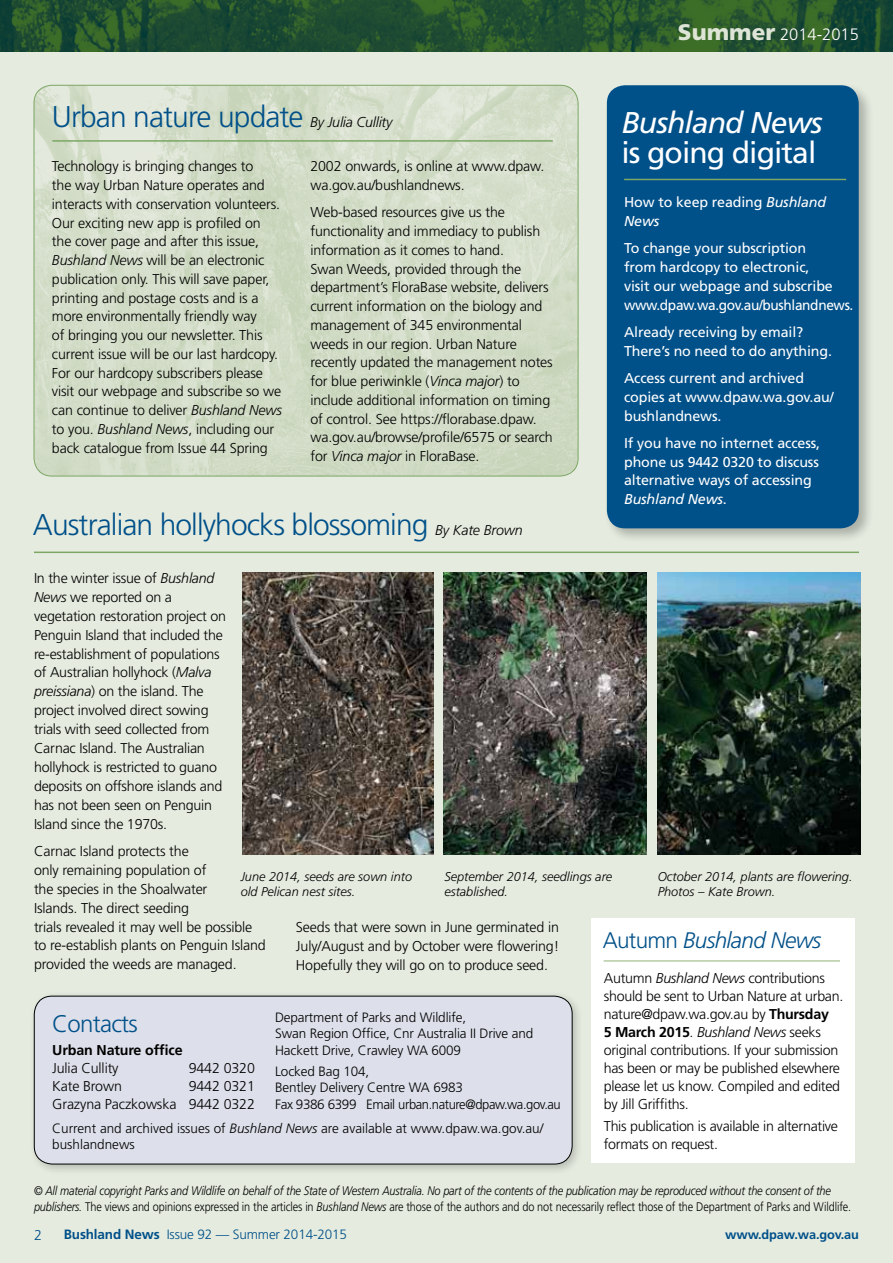
<style>
.page{position:relative;width:893px;height:1263px;background:#fff}
.page>*{position:absolute;margin:0;border:0;box-sizing:border-box;transform-origin:0 0}
.t1{font:300 30px "Frutiger";letter-spacing:-.03em;color:#005089}
.t2{font:30px "Frutiger";letter-spacing:-.03em;color:#fff}
.t3{font:italic 30px "Frutiger";letter-spacing:-.03em;color:#fff}
.t4{font:300 24px "Frutiger";letter-spacing:-.03em;color:#005089}
.t5{font:italic 300 22.5px "Frutiger";letter-spacing:-.03em;color:#005089}
.t6{font:300 16.5px "Frutiger";color:#fff}
.t7{font:300 14.25px/18.8px "Frutiger";letter-spacing:-.01em;color:#000}
.t8{font:14.25px/18.8px "Frutiger";letter-spacing:-.01em;color:#fff}
.t9{font:700 14.25px "Frutiger";letter-spacing:-.01em;color:#000}
.t10{font:300 14.25px "Frutiger";color:#005089}
.t11{font:300 13.5px/16.5px "Frutiger";letter-spacing:-.01em;color:#000}
.t12{font:300 13.5px/16.5px "Frutiger";letter-spacing:-.03em;color:#000}
.t13{font:300 13.5px "Frutiger";letter-spacing:-.01em;color:#005089}
.t14{font:italic 300 12.75px/15px "Frutiger";color:#000}
.t15{font:700 12.75px "Frutiger";letter-spacing:-.01em;color:#005089}
.t16{font:italic 300 12.45px/16.5px "Frutiger";letter-spacing:-.015em;color:#000;scale:.88 1}
.s1{font-style:italic;font-size:14.25px;color:#000}
.s2{font-style:italic}
.s3{font-weight:900;font-size:22.5px;color:#dee5d6}
.s4{font-style:normal}
.s5{font-weight:700}
</style>
<div class="page">
<div style="left:0;top:50px;width:893px;height:1213px;background:#e5ebdf"></div>
<img style="left:0;top:0;width:893px;height:51px">
<div style="left:591px;top:918px;width:264px;height:245px;background:#fff"></div>
<hr style="left:604px;top:960px;width:236px;height:2px;background:#b7cba7">
<img style="left:34px;top:85px;width:544px;height:391px">
<div style="left:604px;top:82px;width:270px;height:461px;background:#000;opacity:.25"></div>
<div style="left:607px;top:85px;width:252px;height:443px;background:#005089;border-radius:18px"></div>
<hr style="left:52px;top:140px;width:501px;height:2px;background:#7ca765">
<hr style="left:34px;top:552px;width:825px;height:1px;background:#7ca765">
<hr style="left:624px;top:179px;width:222px;height:1px;background:#7ca765">
<div style="left:29px;top:991px;width:554px;height:184px;background:#000;opacity:.2"></div>
<div style="left:34px;top:996px;width:538px;height:168px;background:#dde0ea;border-radius:18px"></div>
<div style="left:34px;top:996px;width:538px;height:168px;border:1px solid #000;border-radius:18px"></div>
<img style="left:242px;top:573px;width:191px;height:282px">
<img style="left:444px;top:573px;width:203px;height:282px">
<img style="left:657px;top:573px;width:203px;height:282px">
<h1 class="t1" style="left:52px;top:100px;width:342px">Urban nature update <span class="s1">By Julia Cullity</span></h1>
<p class="t7" style="left:52px;top:157px;width:232px">Technology is bringing changes to<br>the way Urban Nature operates and interacts with conservation volunteers.<br>Our exciting new app is profiled on the cover page and after this issue, <span class="s2">Bushland News</span> will be an electronic publication only. This will save paper, printing and postage costs and is a more environmentally friendly way<br>of bringing you our newsletter. This current issue will be our last hardcopy.<br>For our hardcopy subscribers please visit our webpage and subscribe so we can continue to deliver <span class="s2">Bushland News </span>to you. <span class="s2">Bushland News</span>, including our back catalogue from Issue 44 Spring</p>
<p class="t7" style="left:310px;top:157px;width:235px">2002 onwards, is online at www.dpaw. wa.gov.au/bushlandnews.</p>
<p class="t7" style="left:310px;top:203px;width:244px">Web-based resources give us the functionality and immediacy to publish information as it comes to hand.<br>Swan Weeds, provided through the department’s FloraBase website, delivers current information on the biology and management of 345 environmental weeds in our region. Urban Nature recently updated the management notes for blue periwinkle (<span class="s2">Vinca major</span>) to include additional information on timing of control. See https://florabase.dpaw. wa.gov.au/browse/profile/6575 or search for <span class="s2">Vinca major</span> in FloraBase.</p>
<h1 class="t1" style="left:33px;top:507px;width:491px">Australian hollyhocks blossoming <span class="s1">By Kate Brown</span></h1>
<p class="t6" style="left:678px;top:25px;width:182px"><span class="s3">Summer</span> 2014-2015</p>
<h1 class="t3" style="left:621px;top:105px;width:202px">Bushland News</h1>
<h1 class="t2" style="left:621px;top:135px;width:196px">is going digital</h1>
<p class="t8" style="left:624px;top:193px;width:204px">How to keep reading <span class="s2">Bushland<br>News</span></p>
<p class="t8" style="left:624px;top:239px;width:231px">To change your subscription<br>from hardcopy to electronic,<br>visit our webpage and subscribe www.dpaw.wa.gov.au/bushlandnews.</p>
<p class="t8" style="left:624px;top:323px;width:209px">Already receiving by email?<br>There’s no need to do anything.</p>
<p class="t8" style="left:624px;top:369px;width:211px">Access current and archived copies at www.dpaw.wa.gov.au/ bushlandnews.</p>
<p class="t8" style="left:624px;top:434px;width:198px">If you have no internet access, phone us 9442 0320 to discuss alternative ways of accessing<br><span class="s2">Bushland News</span>.</p>
<p class="t7" style="left:34px;top:569px;width:194px">In the winter issue of <span class="s2">Bushland<br>News</span> we reported on a vegetation restoration project on<br>Penguin Island that included the re-establishment of populations of Australian hollyhock (<span class="s2">Malva preissiana</span>) on the island. The project involved direct sowing trials with seed collected from<br>Carnac Island. The Australian hollyhock is restricted to guano deposits on offshore islands and has not been seen on Penguin<br>Island since the 1970s.</p>
<p class="t7" style="left:34px;top:842px;width:233px">Carnac Island protects the<br>only remaining population of<br>the species in the Shoalwater<br>Islands. The direct seeding<br>trials revealed it may well be possible to re-establish plants on Penguin Island provided the weeds are managed.</p>
<p class="t14" style="left:241px;top:869px;width:173px">June 2014, seeds are sown into old Pelican nest sites.</p>
<p class="t14" style="left:444px;top:869px;width:169px">September 2014, seedlings are established.</p>
<p class="t14" style="left:658px;top:869px;width:196px">October 2014, plants are flowering.<br>Photos – Kate Brown.</p>
<p class="t7" style="left:296px;top:918px;width:265px;text-align:justify">Seeds that were sown in June germinated in July/August and by October were flowering!<br>Hopefully they will go on to produce seed.</p>
<h3 class="t5" style="left:603px;top:927px;width:220px"><span class="s4">Autumn</span> Bushland News</h3>
<p class="t7" style="left:604px;top:969px;width:241px;line-height:18px">Autumn <span class="s2">Bushland News</span> contributions should be sent to Urban Nature at urban. nature@dpaw.wa.gov.au by <span class="s5">Thursday<br>5 March 2015</span>. <span class="s2">Bushland News</span> seeks original contributions. If your submission has been or may be published elsewhere please let us know. Compiled and edited by Jill Griffiths.</p>
<p class="t7" style="left:604px;top:1117px;width:236px;line-height:18px">This publication is available in alternative formats on request.</p>
<p class="t11" style="left:275px;top:1009px;width:260px">Department of Parks and Wildlife,<br>Swan Region Office, Cnr Australia II Drive and<br>Hackett Drive, Crawley WA 6009</p>
<p class="t12" style="left:275px;top:1063px;width:287px">Locked Bag 104,<br>Bentley Delivery Centre WA 6983<br>Fax 9386 6399 Email urban.nature@dpaw.wa.gov.au</p>
<p class="t11" style="left:52px;top:1120px;width:493px">Current and archived issues of <span class="s2">Bushland News</span> are available at www.dpaw.wa.gov.au/ bushlandnews</p>
<h2 class="t4" style="left:52px;top:1010px;width:87px">Contacts</h2>
<p class="t9" style="left:52px;top:1041px;width:132px">Urban Nature office</p>
<p class="t7" style="left:52px;top:1058px;width:68px">Julia Cullity</p>
<p class="t7" style="left:189px;top:1058px;width:68px">9442 0320</p>
<p class="t7" style="left:52px;top:1076px;width:71px">Kate Brown</p>
<p class="t7" style="left:52px;top:1077px;width:204px;line-height:18px;text-align:right">9442 0321<br>Grazyna Paczkowska 9442 0322</p>
<p class="t16" style="left:34px;top:1182px;width:930px"><span class="s4">©</span> All material copyright Parks and Wildlife on behalf of the State of Western Australia. No part of the contents of the publication may be reproduced without the consent of the publishers. <span class="s4">The views and opinions expressed in the articles in</span> Bushland News <span class="s4">are those of the authors and do not necessarily reflect those of the Department of Parks and Wildlife.</span></p>
<p class="t10" style="left:34px;top:1227px;width:9px">2</p>
<p class="t13" style="left:64px;top:1227px;width:285px"><span class="s5">Bushland News</span> Issue 92 — Summer 2014-2015</p>
<p class="t15" style="left:725px;top:1226px;width:135px">www.dpaw.wa.gov.au</p>
</div>
